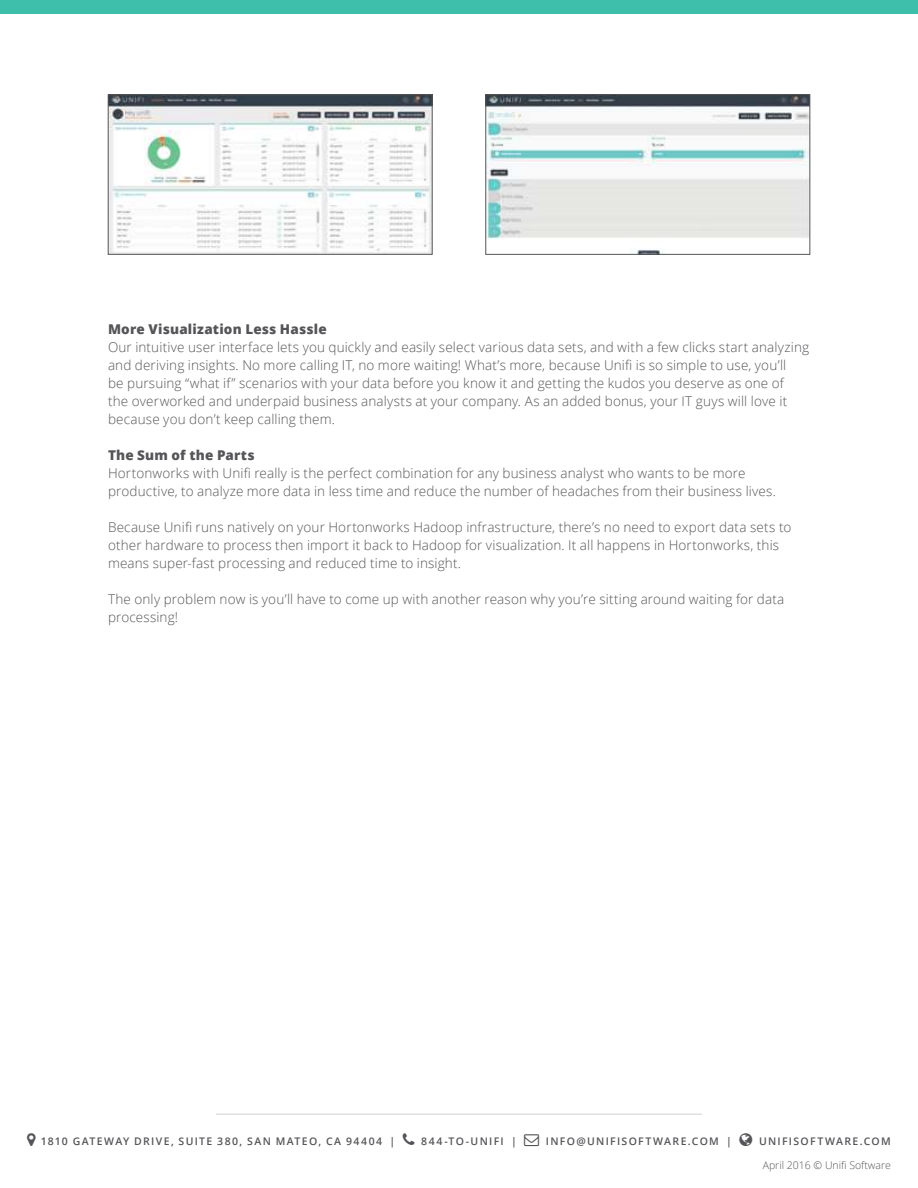
<style>
.page{position:relative;width:918px;height:1188px;background:#fff}
.page>*{position:absolute;margin:0;border:0;box-sizing:border-box;transform-origin:0 0}
.t1{font:300 13.5px/18px "Open Sans";letter-spacing:.01em;color:#555559}
.t2{font:800 13.5px "Open Sans";letter-spacing:.015em;color:#555559}
.t3{font:600 10.5px "Open Sans";letter-spacing:.125em;color:#555559}
.t4{font:300 10.5px "Open Sans";color:#555559}
</style>
<div class="page">
<div style="left:0;top:0;width:918px;height:13px;background:#3ebfac"></div>
<img style="left:110px;top:96px;width:320px;height:157px">
<div style="left:108px;top:94px;width:324px;height:161px;border:1px solid #555559"></div>
<img style="left:488px;top:96px;width:320px;height:157px">
<div style="left:486px;top:94px;width:324px;height:161px;border:1px solid #555559"></div>
<hr style="left:216px;top:1114px;width:486px;height:1px;background:#a2a2a3">
<p class="t2" style="left:108px;top:324px;width:220px">More Visualization Less Hassle</p>
<p class="t1" style="left:108px;top:340px;width:703px">Our intuitive user interface lets you quickly and easily select various data sets, and with a few clicks start analyzing and deriving insights. No more calling IT, no more waiting! What’s more, because Unifi is so simple to use, you’ll<br>be pursuing “what if” scenarios with your data before you know it and getting the kudos you deserve as one of<br>the overworked and underpaid business analysts at your company. As an added bonus, your IT guys will love it because you don’t keep calling them.</p>
<p class="t2" style="left:108px;top:450px;width:148px">The Sum of the Parts</p>
<p class="t1" style="left:108px;top:464px;width:669px">Hortonworks with Unifi really is the perfect combination for any business analyst who wants to be more productive, to analyze more data in less time and reduce the number of headaches from their business lives.</p>
<p class="t1" style="left:108px;top:518px;width:685px">Because Unifi runs natively on your Hortonworks Hadoop infrastructure, there’s no need to export data sets to other hardware to process then import it back to Hadoop for visualization. It all happens in Hortonworks, this means super-fast processing and reduced time to insight.</p>
<p class="t1" style="left:108px;top:592px;width:678px">The only problem now is you’ll have to come up with another reason why you’re sitting around waiting for data processing!</p>
<p class="t3" style="left:41px;top:1134px;width:356px">1810 GATEWAY DRIVE, SUITE 380, SAN MATEO, CA 94404 |</p>
<p class="t3" style="left:421px;top:1134px;width:97px">844-TO-UNIFI |</p>
<p class="t3" style="left:546px;top:1134px;width:188px">INFO@UNIFISOFTWARE.COM |</p>
<p class="t3" style="left:759px;top:1135px;width:133px">UNIFISOFTWARE.COM</p>
<p class="t4" style="left:763px;top:1158px;width:130px">April 2016 © Unifi Software</p>
</div>
